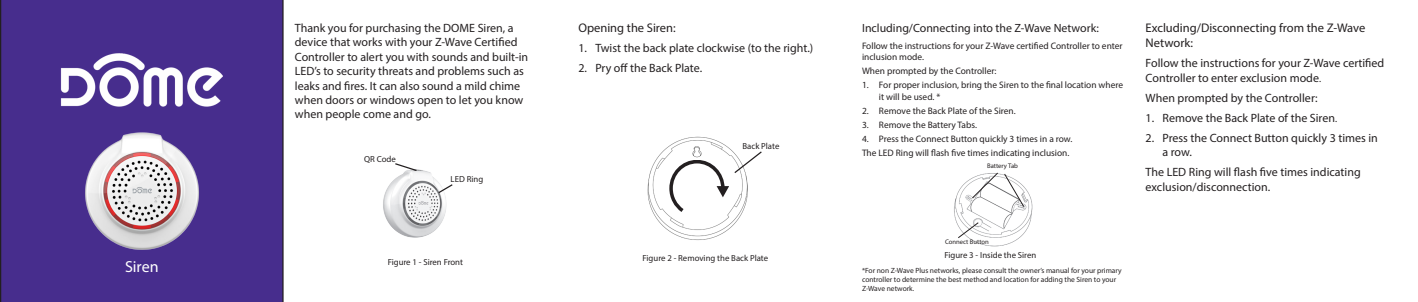
<style>
.page{position:relative;width:1418px;height:302px;background:#fff}
.page>*{position:absolute;margin:0;border:0;box-sizing:border-box;transform-origin:0 0}
.t1{font:16px "Myriad Pro";color:#fff}
.t2{font:12.5px/15px "Myriad Pro";color:#231f20}
.t3{font:12px/14.4px "Myriad Pro";color:#231f20}
.t4{font:11.88px "Myriad Pro";color:#231f20}
.t5{font:9.38px/11.2px "Myriad Pro";color:#231f20}
.part_label{font:8.75px "Myriad Pro";color:#231f20}
.t6{font:7.5px/9px "Myriad Pro";color:#231f20}
.part_label-2{font:6.62px "Myriad Pro";color:#231f20}
.s1{font-size:10px}
</style>
<div class="page">
<img style="left:383px;top:169px;width:64px;height:69px">
<svg style="left:394px;top:163px;width:24px;height:9px"></svg>
<svg style="left:437px;top:183px;width:16px;height:11px"></svg>
<img style="left:647px;top:136px;width:96px;height:104px">
<svg style="left:669px;top:150px;width:93px;height:62px"></svg>
<img style="left:954px;top:178px;width:79px;height:69px">
<svg style="left:971px;top:172px;width:54px;height:35px"></svg>
<svg style="left:957px;top:221px;width:22px;height:17px"></svg>
<div style="left:0;top:0;width:283px;height:301px;background:#472d8d"></div>
<img style="left:61px;top:49px;width:162px;height:58px">
<img style="left:53px;top:130px;width:177px;height:129px">
<p class="t1" style="left:125px;top:256px;width:35px">Siren</p>
<p class="t3" style="left:295px;top:20px;width:235px">Thank you for purchasing the DOME Siren, a device that works with your Z-Wave Certified Controller to alert you with sounds and built-in LED’s to security threats and problems such as leaks and fires. It can also sound a mild chime when doors or windows open to let you know when people come and go.</p>
<p class="part_label" style="left:364px;top:153px;width:33px">QR Code</p>
<p class="part_label" style="left:450px;top:173px;width:34px">LED Ring</p>
<p class="part_label" style="left:388px;top:256px;width:77px">Figure 1 - Siren Front</p>
<p class="t2" style="left:578px;top:20px;width:99px">Opening the Siren:</p>
<p class="t3" style="left:578px;top:41px;width:236px">1. Twist the back plate clockwise (to the right.)</p>
<p class="t3" style="left:578px;top:61px;width:125px">2. Pry off the Back Plate.</p>
<p class="part_label" style="left:742px;top:140px;width:38px">Back Plate</p>
<p class="part_label" style="left:642px;top:252px;width:127px">Figure 2 - Removing the Back Plate</p>
<p class="t4" style="left:862px;top:21px;width:238px">Including/Connecting into the Z-Wave Network:</p>
<p class="t5" style="left:862px;top:40px;width:262px">Follow the instructions for your Z-Wave certified Controller to enter inclusion mode.</p>
<p class="t5" style="left:862px;top:65px;width:136px">When prompted by the Controller:</p>
<p class="t5" style="left:879px;top:79px;width:246px;text-indent:-17px">1. For proper inclusion, bring the Siren to the final location where it will be used. *</p>
<p class="t5" style="left:862px;top:105px;width:155px">2. Remove the Back Plate of the Siren.</p>
<p class="t5" style="left:862px;top:118px;width:116px">3. Remove the Battery Tabs.</p>
<p class="t5" style="left:862px;top:132px;width:212px">4. Press the Connect Button quickly 3 times in a row.</p>
<p class="t5" style="left:862px;top:146px;width:209px">The LED Ring will flash five times indicating inclusion.</p>
<p class="part_label-2" style="left:987px;top:162px;width:32px">Battery Tab</p>
<p class="part_label-2" style="left:945px;top:237px;width:45px">Connect Button</p>
<p class="part_label" style="left:944px;top:249px;width:93px">Figure 3 - Inside the Siren</p>
<p class="t6" style="left:862px;top:266px;width:261px">*For non Z-Wave Plus networks, please consult the owner’s manual for your primary controller to determine the best method and location for adding the Siren to your<br>Z-Wave network.</p>
<p class="t2" style="left:1145px;top:20px;width:221px">Excluding/Disconnecting from the Z-Wave<br>Network:</p>
<p class="t3" style="left:1145px;top:56px;width:240px">Follow the instructions for your Z-Wave certified<br>Controller to enter exclusion mode<span class="s1">.</span></p>
<p class="t3" style="left:1145px;top:90px;width:173px">When prompted by the Controller:</p>
<p class="t3" style="left:1145px;top:110px;width:193px">1. Remove the Back Plate of the Siren<span class="s1">.</span></p>
<p class="t3" style="left:1162px;top:130px;width:217px;text-indent:-17px">2. Press the Connect Button quickly 3 times in a row.</p>
<p class="t3" style="left:1145px;top:165px;width:217px">The LED Ring will flash five times indicating exclusion/disconnection.</p>
</div>
